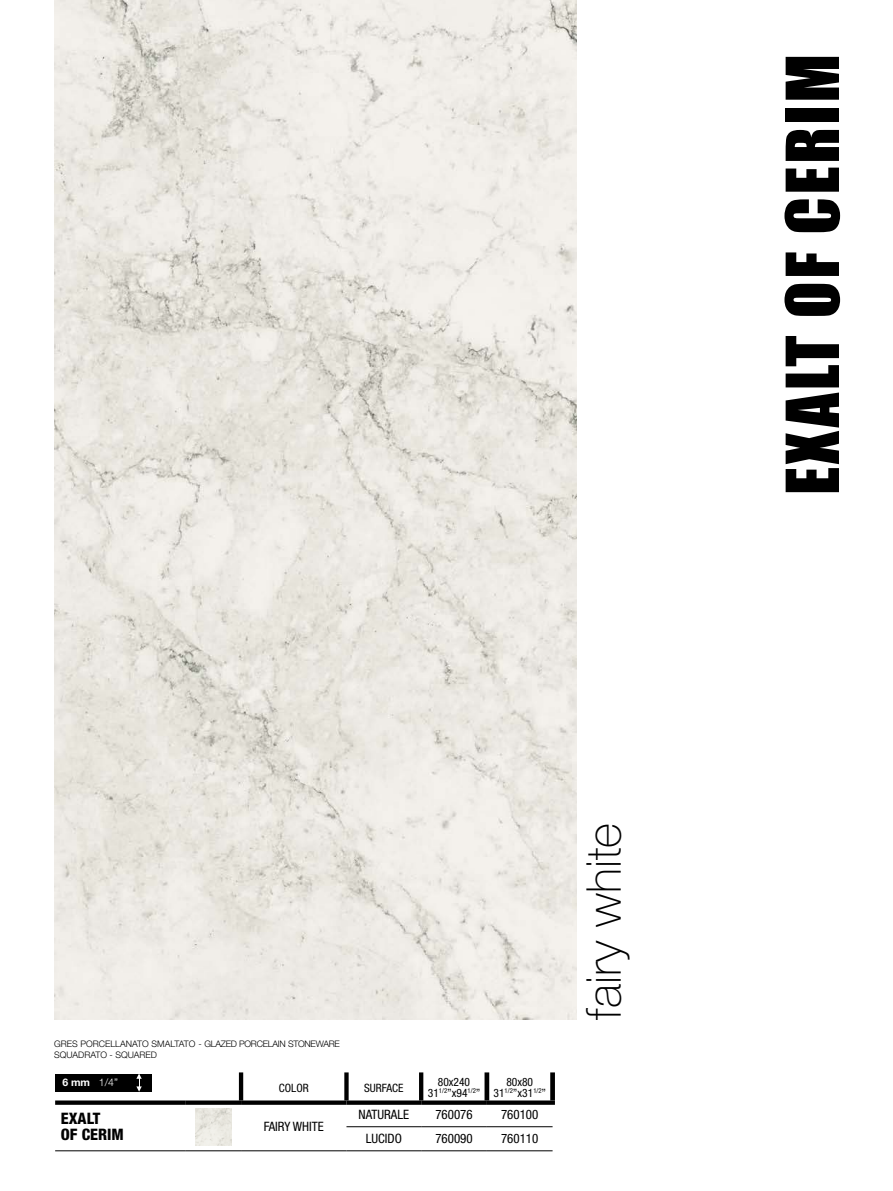
<style>
.page{position:relative;width:893px;height:1191px;background:#fff}
.page>*{position:absolute;margin:0;border:0;box-sizing:border-box;transform-origin:0 0}
.t1{font:67.5px "Impact";letter-spacing:.04em;color:#000}
.t2{font:100 48px "Helvetica Neue LT Std";color:#000}
.t3{font:800 condensed 15.75px/16px "Helvetica Neue LT Std";color:#000}
.t4{font:condensed 13.05px "Helvetica Neue LT Std";color:#000}
.t5{font:condensed 12.9px "Helvetica Neue LT Std";color:#000}
.t6{font:condensed 11.55px/10.5px "Helvetica Neue LT Std";color:#000;text-align:center}
.t7{font:300 10.5px "Helvetica Neue LT Std";color:#fff}
.t8{font:300 9px "Helvetica Neue LT Std";letter-spacing:-.03em;color:#000}
.t9{font:300 9px "Helvetica Neue";color:#000}
.s1{font-weight:700}
</style>
<div class="page">
<img style="left:54px;top:0;width:523px;height:1019px">
<hr style="left:346px;top:1126px;width:75px;height:1px;background:#000">
<hr style="left:421px;top:1126px;width:66px;height:1px;background:#000">
<hr style="left:487px;top:1126px;width:66px;height:1px;background:#000">
<hr style="left:55px;top:1150px;width:131px;height:1px;background:#000">
<hr style="left:186px;top:1150px;width:55px;height:1px;background:#000">
<hr style="left:241px;top:1150px;width:105px;height:1px;background:#000">
<hr style="left:346px;top:1150px;width:75px;height:1px;background:#000">
<hr style="left:421px;top:1150px;width:66px;height:1px;background:#000">
<hr style="left:487px;top:1150px;width:66px;height:1px;background:#000">
<svg style="left:55px;top:1100px;width:131px;height:4px"></svg>
<svg style="left:186px;top:1100px;width:55px;height:4px"></svg>
<svg style="left:241px;top:1100px;width:105px;height:4px"></svg>
<svg style="left:346px;top:1100px;width:75px;height:4px"></svg>
<svg style="left:421px;top:1100px;width:66px;height:4px"></svg>
<svg style="left:487px;top:1100px;width:68px;height:4px"></svg>
<hr style="left:239px;top:1072px;width:4px;height:28px;background:#000">
<div style="left:344px;top:1072px;width:5px;height:28px;background:#000"></div>
<hr style="left:419px;top:1072px;width:4px;height:28px;background:#000">
<hr style="left:485px;top:1072px;width:4px;height:28px;background:#000">
<div style="left:550px;top:1072px;width:5px;height:28px;background:#000"></div>
<img style="left:195px;top:1108px;width:37px;height:37px">
<div style="left:55px;top:1073px;width:96px;height:18px;background:#000"></div>
<svg style="left:136px;top:1073px;width:6px;height:18px"></svg>
<p class="t8" style="left:54px;top:1038px;width:287px">GRES PORCELLANATO SMALTATO - GLAZED PORCELAIN STONEWARE</p>
<p class="t9" style="left:54px;top:1049px;width:105px">SQUADRATO - SQUARED</p>
<p class="t7" style="left:62px;top:1075px;width:57px"><span class="s1">6 mm</span> 1/4”</p>
<p class="t6" style="left:279px;top:1082px;width:31px">COLOR</p>
<p class="t6" style="left:364px;top:1082px;width:41px">SURFACE</p>
<p class="t6" style="left:428px;top:1077px;width:54px">80X240<br>31<sup>1/2</sup>”X94<sup>1/2</sup>”</p>
<p class="t6" style="left:494px;top:1077px;width:54px">80X80<br>31<sup>1/2</sup>”X31<sup>1/2</sup>”</p>
<h3 class="t3" style="left:61px;top:1110px;width:64px">EXALT<br>OF CERIM</h3>
<p class="t5" style="left:264px;top:1119px;width:37px">FAIRY WHITE</p>
<p class="t5" style="left:359px;top:1107px;width:15px">NATURALE</p>
<p class="t4" style="left:435px;top:1107px;width:39px">760076</p>
<p class="t4" style="left:501px;top:1107px;width:39px">760100</p>
<p class="t5" style="left:366px;top:1131px;width:7px">LUCIDO</p>
<p class="t4" style="left:435px;top:1131px;width:39px">760090</p>
<p class="t4" style="left:501px;top:1131px;width:39px">760110</p>
<h2 class="t2" style="left:576px;top:1019px;width:198px;rotate:-90deg">fairy white</h2>
<h1 class="t1" style="left:760px;top:495px;width:442px;rotate:-90deg">EXALT OF CERIM</h1>
</div>
